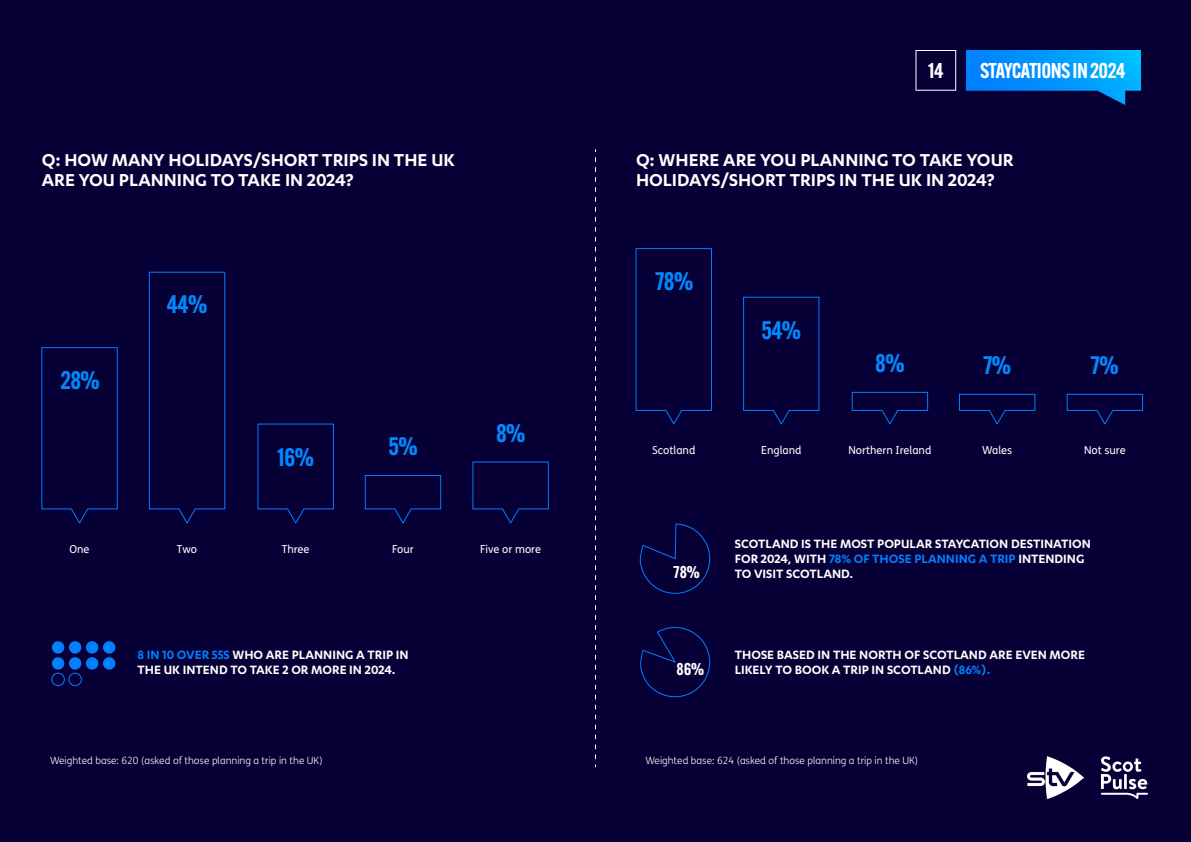
<style>
.page{position:relative;width:1191px;height:842px;background:#070036}
.page>*{position:absolute;margin:0;border:0;box-sizing:border-box;transform-origin:0 0}
.t1{font:600 24.9px "Alternate Gothic ATF";letter-spacing:-.025em;color:#0089ff}
.t2{font:600 21px "Alternate Gothic ATF";letter-spacing:-.025em;color:#fff}
.t3{font:600 20px/20px "Karbon";color:#fff}
.t4{font:600 16.8px "Alternate Gothic ATF";color:#fff}
.t5{font:600 14px/15px "Karbon";color:#fff}
.t6{font:11px "FS Me";color:#fff}
.t7{font:300 10px "FS Me";color:#fff}
.s1{color:#0080ff}
</style>
<div class="page">
<svg style="left:595px;top:158px;width:1px;height:609px"></svg>
<img style="left:1027px;top:756px;width:57px;height:43px">
<svg style="left:1100px;top:756px;width:48px;height:43px"></svg>
<svg style="left:41px;top:347px;width:77px;height:178px;background:#06043d"></svg>
<div style="left:148px;top:271px;width:78px;height:254px;background:#070036"></div>
<svg style="left:257px;top:423px;width:77px;height:102px;background:#06053e"></svg>
<svg style="left:364px;top:474px;width:78px;height:51px;background:#060741"></svg>
<svg style="left:472px;top:461px;width:77px;height:64px;background:#060640"></svg>
<div style="left:635px;top:248px;width:77px;height:178px;background:#070036"></div>
<svg style="left:742px;top:296px;width:78px;height:130px;background:#06033b"></svg>
<svg style="left:1066px;top:393px;width:77px;height:33px;background:#060945"></svg>
<svg style="left:958px;top:393px;width:78px;height:33px;background:#060945"></svg>
<svg style="left:851px;top:391px;width:77px;height:35px;background:#060944"></svg>
<svg style="left:638px;top:622px;width:76px;height:78px;background:#06053e"></svg>
<svg style="left:638px;top:523px;width:72px;height:72px;background:#06053f"></svg>
<svg style="left:966px;top:50px;width:175px;height:55px;background:#0174ce"></svg>
<svg style="left:915px;top:50px;width:41px;height:41px;background:#1d1647"></svg>
<div style="left:52px;top:641px;width:12px;height:13px;background:#0080ff;border-radius:50%"></div>
<div style="left:69px;top:641px;width:12px;height:13px;background:#0080ff;border-radius:50%"></div>
<div style="left:86px;top:641px;width:12px;height:13px;background:#0080ff;border-radius:50%"></div>
<div style="left:103px;top:641px;width:12px;height:13px;background:#0080ff;border-radius:50%"></div>
<div style="left:52px;top:657px;width:12px;height:13px;background:#0080ff;border-radius:50%"></div>
<div style="left:69px;top:657px;width:12px;height:13px;background:#0080ff;border-radius:50%"></div>
<div style="left:86px;top:657px;width:12px;height:13px;background:#0080ff;border-radius:50%"></div>
<div style="left:103px;top:657px;width:12px;height:13px;background:#0080ff;border-radius:50%"></div>
<div style="left:51px;top:673px;width:14px;height:13px;border:1px solid #0080ff;border-radius:50%"></div>
<div style="left:68px;top:673px;width:14px;height:13px;border:1px solid #0080ff;border-radius:50%"></div>
<h3 class="t3" style="left:42px;top:149px;width:414px">Q: HOW MANY HOLIDAYS/SHORT TRIPS IN THE UK<br>ARE YOU PLANNING TO TAKE IN 2024?</h3>
<h1 class="t1" style="left:60px;top:364px;width:41px">28%</h1>
<h1 class="t1" style="left:167px;top:288px;width:42px">44%</h1>
<h1 class="t1" style="left:277px;top:441px;width:38px">16%</h1>
<h1 class="t1" style="left:388px;top:430px;width:31px">5%</h1>
<h1 class="t1" style="left:496px;top:417px;width:31px">8%</h1>
<p class="t6" style="left:69px;top:542px;width:22px">One</p>
<p class="t6" style="left:177px;top:542px;width:22px">Two</p>
<p class="t6" style="left:282px;top:542px;width:29px">Three</p>
<p class="t6" style="left:392px;top:542px;width:23px">Four</p>
<p class="t6" style="left:480px;top:542px;width:62px">Five or more</p>
<p class="t5" style="left:138px;top:647px;width:272px"><span class="s1">8 IN 10 OVER 55S</span> WHO ARE PLANNING A TRIP IN<br>THE UK INTEND TO TAKE 2 OR MORE IN 2024.</p>
<h2 class="t2" style="left:928px;top:57px;width:17px">14</h2>
<h2 class="t2" style="left:980px;top:57px;width:147px">STAYCATIONS IN 2024</h2>
<h3 class="t3" style="left:636px;top:149px;width:379px">Q: WHERE ARE YOU PLANNING TO TAKE YOUR<br>HOLIDAYS/SHORT TRIPS IN THE UK IN 2024?</h3>
<h1 class="t1" style="left:655px;top:265px;width:39px">78%</h1>
<h1 class="t1" style="left:761px;top:314px;width:41px">54%</h1>
<h1 class="t1" style="left:875px;top:347px;width:31px">8%</h1>
<h1 class="t1" style="left:983px;top:349px;width:29px">7%</h1>
<h1 class="t1" style="left:1091px;top:349px;width:29px">7%</h1>
<p class="t6" style="left:652px;top:443px;width:45px">Scotland</p>
<p class="t6" style="left:761px;top:443px;width:42px">England</p>
<p class="t6" style="left:848px;top:443px;width:85px">Northern Ireland</p>
<p class="t6" style="left:982px;top:443px;width:32px">Wales</p>
<p class="t6" style="left:1084px;top:443px;width:43px">Not sure</p>
<p class="t5" style="left:735px;top:536px;width:357px">SCOTLAND IS THE MOST POPULAR STAYCATION DESTINATION<br>FOR 2024, WITH <span class="s1">78% OF THOSE PLANNING A TRIP</span> INTENDING</p>
<p class="t4" style="left:673px;top:561px;width:28px">78%</p>
<p class="t5" style="left:735px;top:566px;width:120px">TO VISIT SCOTLAND.</p>
<p class="t5" style="left:735px;top:647px;width:352px">THOSE BASED IN THE NORTH OF SCOTLAND ARE EVEN MORE</p>
<p class="t4" style="left:676px;top:659px;width:29px">86%</p>
<p class="t5" style="left:735px;top:662px;width:257px">LIKELY TO BOOK A TRIP IN SCOTLAND <span class="s1">(86%).</span></p>
<p class="t7" style="left:50px;top:754px;width:274px">Weighted base: 620 (asked of those planning a trip in the UK)</p>
<p class="t7" style="left:645px;top:754px;width:274px">Weighted base: 624 (asked of those planning a trip in the UK)</p>
</div>
